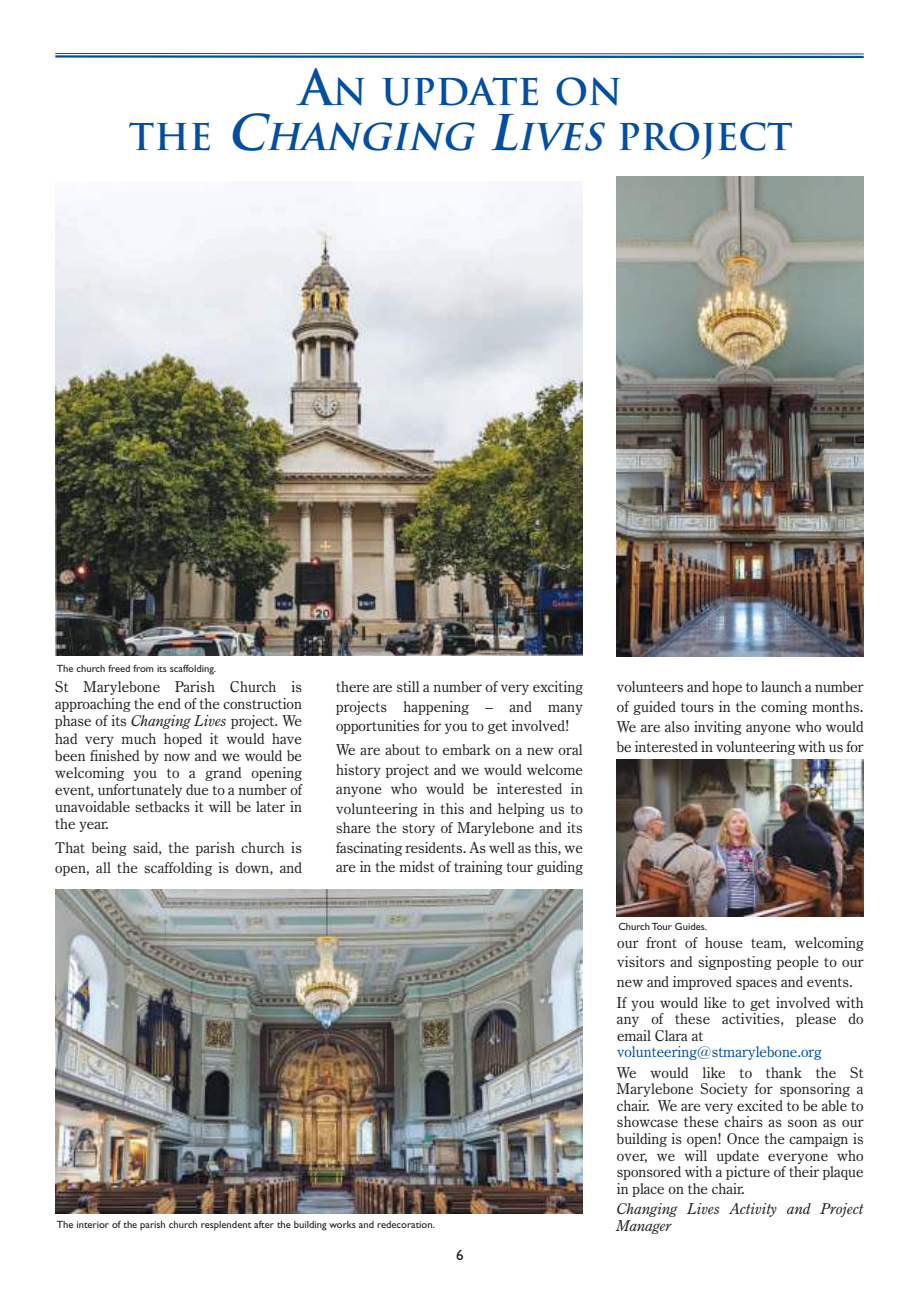
<style>
.page{position:relative;width:919px;height:1289px;background:#fff}
.page>*{position:absolute;margin:0;border:0;box-sizing:border-box;transform-origin:0 0}
.t1{font:700 36px/45px "Trajan";color:#044ea2;text-align:center}
.t2{font:15px/17.1px "Century Oldstyle BT";color:#221f1f;text-align:justify}
.t3{font:italic 15px/16.5px "Century Oldstyle BT";letter-spacing:.01em;color:#221f1f}
.t4{font:15px "Century Oldstyle BT";color:#044ea2}
.t5{font:15px "Gill Sans";color:#221f1f}
.t6{font:10.5px "Gill Sans";color:#221f1f}
.s1{font-size:48px}
.s2{font-style:italic;font-size:48px}
.s3{font-style:italic}
</style>
<div class="page">
<svg style="left:55px;top:53px;width:809px;height:6px"></svg>
<img style="left:55px;top:181px;width:528px;height:474px">
<img style="left:55px;top:889px;width:528px;height:324px">
<img style="left:617px;top:759px;width:246px;height:157px">
<img style="left:617px;top:176px;width:246px;height:480px">
<h1 class="t1" style="left:129px;top:73px;width:665px"><span class="s1">A</span>N UPDATE ON<br>THE <span class="s2">C</span><span class="s3">HANGING</span> <span class="s2">L</span><span class="s3">IVES</span> PROJECT</h1>
<p class="t6" style="left:57px;top:664px;width:161px">The church freed from its scaffolding.</p>
<p class="t2" style="left:55px;top:680px;width:248px">St Marylebone Parish Church is approaching the end of the construction phase of its <span class="s3">Changing Lives</span> project. We had very much hoped it would have been finished by now and we would be welcoming you to a grand opening event, unfortunately due to a number of unavoidable setbacks it will be later in the year.</p>
<p class="t2" style="left:55px;top:839px;width:248px;line-height:20.1px">That being said, the parish church is open, all the scaffolding is down, and</p>
<p class="t2" style="left:336px;top:678px;width:248px;line-height:19.5px">there are still a number of very exciting projects happening – and many opportunities for you to get involved!</p>
<p class="t2" style="left:336px;top:741px;width:248px;line-height:19.5px">We are about to embark on a new oral history project and we would welcome anyone who would be interested in volunteering in this and helping us to share the story of Marylebone and its fascinating residents. As well as this, we are in the midst of training tour guiding</p>
<p class="t6" style="left:57px;top:1220px;width:380px">The interior of the parish church resplendent after the building works and redecoration.</p>
<p class="t5" style="left:456px;top:1248px;width:9px">6</p>
<p class="t2" style="left:616px;top:678px;width:248px;line-height:19.8px">volunteers and hope to launch a number of guided tours in the coming months.<br>We are also inviting anyone who would be interested in volunteering with us for</p>
<p class="t6" style="left:618px;top:922px;width:90px">Church Tour Guides.</p>
<p class="t2" style="left:617px;top:934px;width:248px;line-height:20px;text-align:left">our front of house team, welcoming visitors and signposting people to our new and improved spaces and events.<br>If you would like to get involved with</p>
<p class="t2" style="left:617px;top:1012px;width:248px;line-height:16.5px">any of these activities, please do email Clara at</p>
<p class="t4" style="left:617px;top:1046px;width:206px">volunteering@stmarylebone.org</p>
<p class="t2" style="left:617px;top:1065px;width:248px;line-height:16.5px">We would like to thank the St Marylebone Society for sponsoring a chair. We are very excited to be able to showcase these chairs as soon as our building is open! Once the campaign is over, we will update everyone who sponsored with a picture of their plaque in place on the chair.</p>
<p class="t3" style="left:617px;top:1201px;width:248px">Changing Lives Activity and Project<br>Manager</p>
</div>
